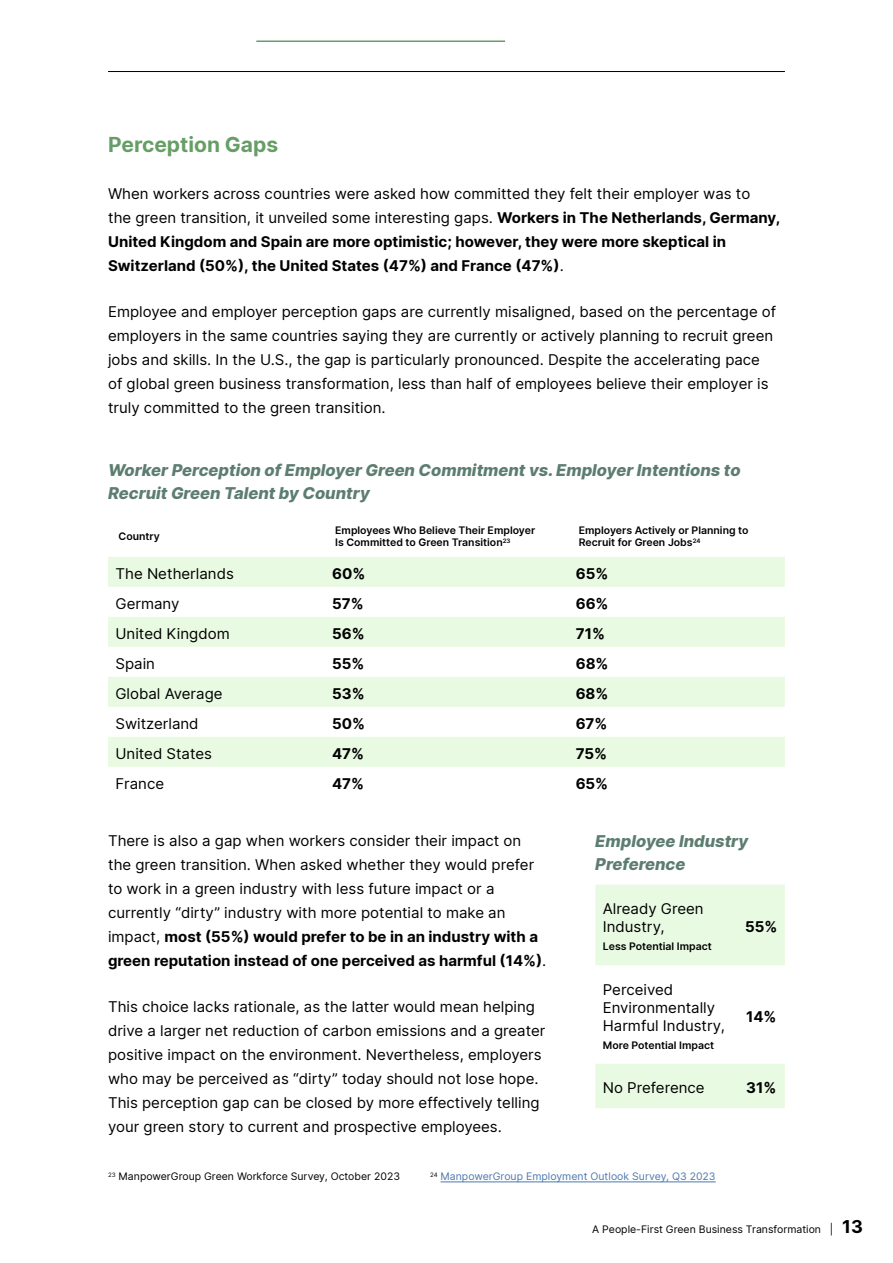
<style>
.page{position:relative;width:893px;height:1263px;background:#fff}
.page>*{position:absolute;margin:0;border:0;box-sizing:border-box;transform-origin:0 0}
.t1{font:700 21px "Inter";color:#669e66}
.t2{font:italic 800 16.5px/22.5px "Inter";color:#5c7d70}
.t3{font:15px/24px "Inter";color:#000}
.t4{font:700 15px/24px "Inter";color:#000}
.t5{font:600 10.5px/12px "Inter";color:#000}
.t6{font:10.5px "Inter";color:#000}
.t7{font:10.5px "Inter";color:#4c79af}
.s1{font-weight:400}
.s2{font-weight:700}
.s3{font-weight:700;font-size:18px}
</style>
<div class="page">
<hr style="left:108px;top:71px;width:676px;height:1px;background:#000">
<hr style="left:256px;top:40px;width:249px;height:2px;background:#669e66">
<svg style="left:108px;top:557px;width:676px;height:210px;fill:#e9fae2"></svg>
<hr style="left:440px;top:1182px;width:275px;height:1px;background:#4c79af">
<svg style="left:595px;top:885px;width:189px;height:223px"></svg>
<h1 class="t1" style="left:108px;top:129px;width:172px">Perception Gaps</h1>
<p class="t4" style="left:108px;top:181px;width:673px"><span class="s1">When workers across countries were asked how committed they felt their employer was to<br>the green transition, it unveiled some interesting gaps.</span> Workers in The Netherlands, Germany, United Kingdom and Spain are more optimistic; however, they were more skeptical in Switzerland (50%), the United States (47%) and France (47%)<span class="s1">.</span></p>
<p class="t3" style="left:108px;top:300px;width:669px">Employee and employer perception gaps are currently misaligned, based on the percentage of employers in the same countries saying they are currently or actively planning to recruit green jobs and skills. In the U.S., the gap is particularly pronounced. Despite the accelerating pace of global green business transformation, less than half of employees believe their employer is truly committed to the green transition.</p>
<p class="t2" style="left:108px;top:458px;width:634px">Worker Perception of Employer Green Commitment vs. Employer Intentions to<br>Recruit Green Talent by Country</p>
<p class="t5" style="left:118px;top:530px;width:43px">Country</p>
<p class="t5" style="left:335px;top:524px;width:201px">Employees Who Believe Their Employer<br>Is Committed to Green Transition<sup>23</sup></p>
<p class="t5" style="left:579px;top:524px;width:171px">Employers Actively or Planning to<br>Recruit for Green Jobs<sup>24</sup></p>
<p class="t3" style="left:116px;top:561px;width:120px">The Netherlands</p>
<p class="t4" style="left:332px;top:561px;width:35px">60%</p>
<p class="t4" style="left:575px;top:561px;width:34px">65%</p>
<p class="t3" style="left:115px;top:591px;width:65px">Germany</p>
<p class="t4" style="left:332px;top:591px;width:33px">57%</p>
<p class="t4" style="left:575px;top:591px;width:34px">66%</p>
<p class="t3" style="left:115px;top:621px;width:116px">United Kingdom</p>
<p class="t4" style="left:332px;top:621px;width:34px">56%</p>
<p class="t4" style="left:575px;top:621px;width:31px">71%</p>
<p class="t3" style="left:115px;top:651px;width:41px">Spain</p>
<p class="t4" style="left:332px;top:651px;width:34px">55%</p>
<p class="t4" style="left:575px;top:651px;width:34px">68%</p>
<p class="t3" style="left:115px;top:681px;width:109px">Global Average</p>
<p class="t4" style="left:332px;top:681px;width:34px">53%</p>
<p class="t4" style="left:575px;top:681px;width:34px">68%</p>
<p class="t3" style="left:115px;top:711px;width:85px">Switzerland</p>
<p class="t4" style="left:332px;top:711px;width:34px">50%</p>
<p class="t4" style="left:575px;top:711px;width:33px">67%</p>
<p class="t3" style="left:115px;top:741px;width:98px">United States</p>
<p class="t4" style="left:332px;top:741px;width:33px">47%</p>
<p class="t4" style="left:575px;top:741px;width:33px">75%</p>
<p class="t3" style="left:115px;top:771px;width:50px">France</p>
<p class="t4" style="left:332px;top:771px;width:33px">47%</p>
<p class="t4" style="left:575px;top:771px;width:34px">65%</p>
<p class="t3" style="left:108px;top:828px;width:440px">There is also a gap when workers consider their impact on the green transition. When asked whether they would prefer to work in a green industry with less future impact or a currently “dirty” industry with more potential to make an impact, <span class="s2">most (55%) would prefer to be in an industry with a green reputation instead of one perceived as harmful (14%)</span>.</p>
<p class="t3" style="left:108px;top:994px;width:439px">This choice lacks rationale, as the latter would mean helping drive a larger net reduction of carbon emissions and a greater positive impact on the environment. Nevertheless, employers who may be perceived as “dirty” today should not lose hope.<br>This perception gap can be closed by more effectively telling your green story to current and prospective employees.</p>
<p class="t2" style="left:595px;top:829px;width:154px">Employee Industry<br>Preference</p>
<p class="t3" style="left:603px;top:899px;width:102px;line-height:18px">Already Green<br>Industry,</p>
<p class="t5" style="left:603px;top:940px;width:110px">Less Potential Impact</p>
<p class="t3" style="left:603px;top:980px;width:124px;line-height:18px">Perceived<br>Environmentally<br>Harmful Industry,</p>
<p class="t5" style="left:603px;top:1039px;width:113px">More Potential Impact</p>
<p class="t4" style="left:745px;top:914px;width:34px">55%</p>
<p class="t4" style="left:746px;top:1004px;width:32px">14%</p>
<p class="t3" style="left:603px;top:1075px;width:103px">No Preference</p>
<p class="t4" style="left:746px;top:1075px;width:32px">31%</p>
<p class="t6" style="left:108px;top:1169px;width:293px"><sup>23</sup> ManpowerGroup Green Workforce Survey, October 2023</p>
<p class="t7" style="left:430px;top:1169px;width:287px"><sup>24</sup> ManpowerGroup Employment Outlook Survey, Q3 2023</p>
<p class="t6" style="left:592px;top:1222px;width:272px">A People-First Green Business Transformation | <span class="s3">13</span></p>
</div>
